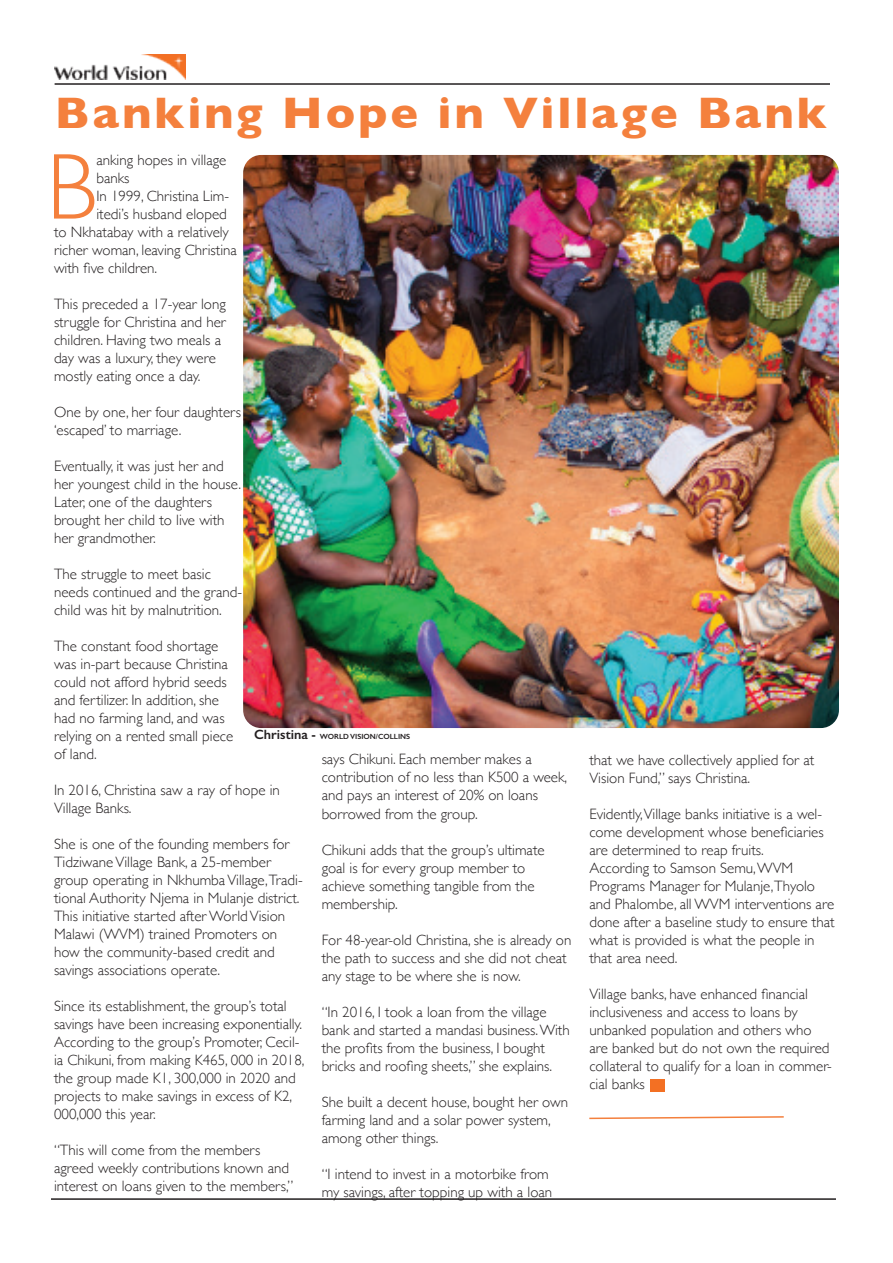
<style>
.page{position:relative;width:893px;height:1263px;background:#fff}
.page>*{position:absolute;margin:0;border:0;box-sizing:border-box;transform-origin:0 0}
.t1{font:300 94.2px "Gill Sans";color:#f4803d}
.t2{font:700 45px "Gill Sans";letter-spacing:.06em;color:#f4803d}
.t3{font:300 15px/18px "Gill Sans";color:#231f20}
.t4{font:600 7.5px "Gill Sans";color:#231f20}
.s1{font-size:13.5px}
</style>
<div class="page">
<img style="left:54px;top:54px;width:132px;height:25px">
<hr style="left:55px;top:83px;width:775px;height:2px;background:#231f20">
<hr style="left:51px;top:1198px;width:785px;height:2px;background:#231f20">
<img style="left:243px;top:155px;width:596px;height:573px">
<svg style="left:589px;top:1116px;width:195px;height:4px"></svg>
<div style="left:650px;top:1079px;width:15px;height:13px;background:#f37023"></div>
<h2 class="t2" style="left:55px;top:77px;width:773px">Banking Hope in Village Bank</h2>
<h1 class="t1" style="left:46px;top:113px;width:52px">B</h1>
<p class="t3" style="left:96px;top:150px;width:131px">anking hopes in village</p>
<p class="t3" style="left:96px;top:168px;width:35px">banks</p>
<p class="t3" style="left:96px;top:186px;width:134px">In 1999, Christina Lim-</p>
<p class="t3" style="left:96px;top:204px;width:132px">itedi’s husband eloped</p>
<p class="t3" style="left:54px;top:222px;width:176px">to Nkhatabay with a relatively</p>
<p class="t3" style="left:54px;top:240px;width:184px">richer woman, leaving Christina</p>
<p class="t3" style="left:54px;top:258px;width:105px">with five children.</p>
<p class="t3" style="left:54px;top:294px;width:173px">This preceded a 17-year long struggle for Christina and her children. Having two meals a day was a luxury, they were mostly eating once a day.</p>
<p class="t3" style="left:54px;top:402px;width:189px">One by one, her four daughters ‘escaped’ to marriage.</p>
<p class="t3" style="left:54px;top:456px;width:189px">Eventually, it was just her and her youngest child in the house.<br>Later, one of the daughters brought her child to live with her grandmother.</p>
<p class="t3" style="left:54px;top:564px;width:190px">The struggle to meet basic needs continued and the grand&shy;child was hit by malnutrition.</p>
<p class="t3" style="left:54px;top:636px;width:181px">The constant food shortage was in-part because Christina could not afford hybrid seeds and fertilizer. In addition, she had no farming land, and was relying on a rented small piece of land.</p>
<p class="t3" style="left:54px;top:780px;width:227px">In 2016, Christina saw a ray of hope in<br>Village Banks.</p>
<p class="t3" style="left:54px;top:834px;width:250px">She is one of the founding members for Tidziwane Village Bank, a 25-member group operating in Nkhumba Village,Tradi&shy;tional Authority Njema in Mulanje district.<br>This initiative started after World Vision Malawi (WVM) trained Promoters on how the community-based credit and savings associations operate.</p>
<p class="t3" style="left:54px;top:996px;width:252px">Since its establishment, the group’s total savings have been increasing exponentially.<br>According to the group’s Promoter, Cecil&shy;ia Chikuni, from making K465, 000 in 2018, the group made K1, 300,000 in 2020 and projects to make savings in excess of K2, 000,000 this year.</p>
<p class="t3" style="left:54px;top:1140px;width:241px">“This will come from the members agreed weekly contributions known and interest on loans given to the members,”</p>
<p class="t4" style="left:254px;top:731px;width:158px"><span class="s1">Christina -</span> WORLD VISION/COLLINS</p>
<p class="t3" style="left:322px;top:750px;width:247px">says Chikuni. Each member makes a contribution of no less than K500 a week, and pays an interest of 20% on loans borrowed from the group.</p>
<p class="t3" style="left:322px;top:840px;width:225px">Chikuni adds that the group’s ultimate goal is for every group member to achieve something tangible from the membership.</p>
<p class="t3" style="left:322px;top:930px;width:251px">For 48-year-old Christina, she is already on the path to success and she did not cheat any stage to be where she is now.</p>
<p class="t3" style="left:322px;top:1002px;width:250px">“In 2016, I took a loan from the village bank and started a mandasi business. With the profits from the business, I bought bricks and roofing sheets,” she explains.</p>
<p class="t3" style="left:322px;top:1092px;width:248px">She built a decent house, bought her own farming land and a solar power system, among other things.</p>
<p class="t3" style="left:322px;top:1164px;width:232px">“I intend to invest in a motorbike from my savings, after topping up with a loan</p>
<p class="t3" style="left:589px;top:751px;width:226px">that we have collectively applied for at<br>Vision Fund,” says Christina.</p>
<p class="t3" style="left:589px;top:805px;width:247px">Evidently,Village banks initiative is a wel&shy;come development whose beneficiaries are determined to reap fruits.<br>According to Samson Semu, WVM Programs Manager for Mulanje,Thyolo and Phalombe, all WVM interventions are done after a baseline study to ensure that what is provided is what the people in that area need.</p>
<p class="t3" style="left:589px;top:985px;width:244px">Village banks, have enhanced financial inclusiveness and access to loans by unbanked population and others who are banked but do not own the required collateral to qualify for a loan in commer&shy;cial banks</p>
</div>
